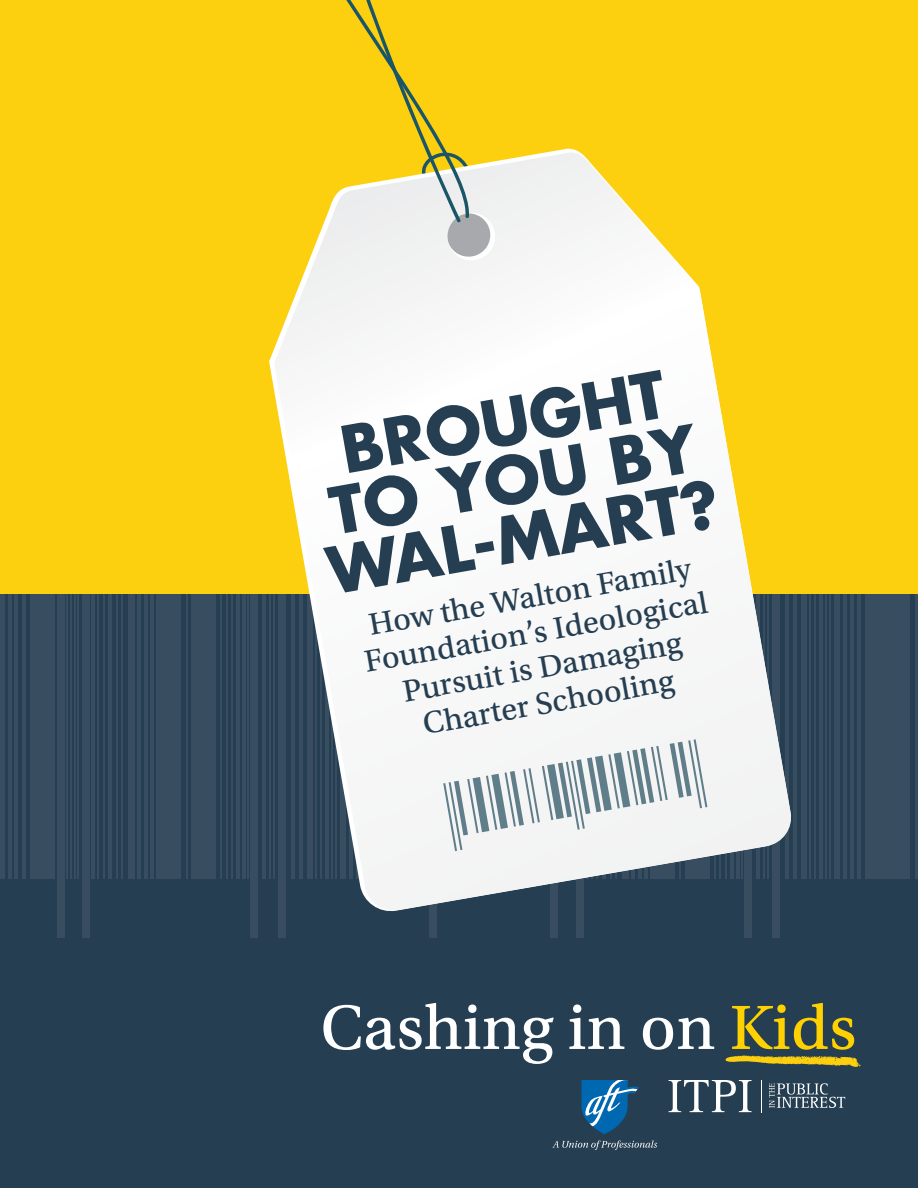
<style>
.page{position:relative;width:918px;height:1188px;background:#fff}
.page>*{position:absolute;margin:0;border:0;box-sizing:border-box;transform-origin:0 0}
.t1{font:66.15px "Utopia Std Capt";color:#fff}
.t2{font:700 63.15px/58.5px "Futura Std";color:#253e51;text-align:center}
.t3{font:32.25px/35.5px "Utopia Std Capt";color:#253e51;text-align:center}
.s1{color:#ffd100}
</style>
<div class="page">
<div style="left:0;top:471px;width:918px;height:717px;background:#253e51"></div>
<div style="left:30px;top:471px;width:25px;height:408px;background:#384d60"></div>
<div style="left:156px;top:471px;width:25px;height:408px;background:#384d60"></div>
<div style="left:191px;top:471px;width:25px;height:408px;background:#384d60"></div>
<hr style="left:108px;top:471px;width:4px;height:408px;background:#384d60">
<hr style="left:236px;top:471px;width:4px;height:408px;background:#384d60">
<hr style="left:242px;top:471px;width:4px;height:408px;background:#384d60">
<div style="left:129px;top:471px;width:6px;height:408px;background:#384d60"></div>
<hr style="left:8px;top:471px;width:4px;height:408px;background:#384d60">
<hr style="left:14px;top:471px;width:4px;height:408px;background:#384d60">
<hr style="left:22px;top:471px;width:4px;height:408px;background:#384d60">
<hr style="left:91px;top:471px;width:4px;height:408px;background:#384d60">
<hr style="left:262px;top:471px;width:4px;height:408px;background:#384d60">
<hr style="left:137px;top:471px;width:4px;height:408px;background:#384d60">
<hr style="left:144px;top:471px;width:4px;height:408px;background:#384d60">
<hr style="left:150px;top:471px;width:4px;height:408px;background:#384d60">
<hr style="left:0;top:471px;width:4px;height:408px;background:#384d60">
<hr style="left:98px;top:471px;width:1px;height:408px;background:#384d60">
<hr style="left:66px;top:471px;width:2px;height:408px;background:#384d60">
<hr style="left:70px;top:471px;width:2px;height:408px;background:#384d60">
<hr style="left:74px;top:471px;width:2px;height:408px;background:#384d60">
<hr style="left:77px;top:471px;width:2px;height:408px;background:#384d60">
<div style="left:57px;top:471px;width:7px;height:467px;background:#384d60"></div>
<div style="left:250px;top:471px;width:7px;height:467px;background:#384d60"></div>
<hr style="left:103px;top:471px;width:1px;height:408px;background:#384d60">
<hr style="left:116px;top:471px;width:2px;height:408px;background:#384d60">
<hr style="left:122px;top:471px;width:1px;height:408px;background:#384d60">
<hr style="left:247px;top:471px;width:2px;height:408px;background:#384d60">
<hr style="left:186px;top:471px;width:1px;height:408px;background:#384d60">
<hr style="left:220px;top:471px;width:2px;height:408px;background:#384d60">
<hr style="left:226px;top:471px;width:1px;height:408px;background:#384d60">
<hr style="left:231px;top:471px;width:2px;height:408px;background:#384d60">
<div style="left:82px;top:471px;width:8px;height:467px;background:#384d60"></div>
<div style="left:279px;top:471px;width:7px;height:467px;background:#384d60"></div>
<hr style="left:793px;top:471px;width:4px;height:408px;background:#384d60">
<div style="left:801px;top:471px;width:5px;height:408px;background:#384d60"></div>
<div style="left:430px;top:471px;width:7px;height:467px;background:#384d60"></div>
<div style="left:551px;top:471px;width:7px;height:467px;background:#384d60"></div>
<div style="left:744px;top:471px;width:7px;height:467px;background:#384d60"></div>
<hr style="left:809px;top:471px;width:2px;height:408px;background:#384d60">
<hr style="left:814px;top:471px;width:2px;height:408px;background:#384d60">
<div style="left:576px;top:471px;width:7px;height:467px;background:#384d60"></div>
<div style="left:773px;top:471px;width:7px;height:467px;background:#384d60"></div>
<div style="left:865px;top:471px;width:25px;height:408px;background:#384d60"></div>
<hr style="left:843px;top:471px;width:4px;height:408px;background:#384d60">
<hr style="left:850px;top:471px;width:3px;height:408px;background:#384d60">
<hr style="left:857px;top:471px;width:4px;height:408px;background:#384d60">
<div style="left:834px;top:471px;width:5px;height:408px;background:#384d60"></div>
<hr style="left:819px;top:471px;width:4px;height:408px;background:#384d60">
<hr style="left:825px;top:471px;width:2px;height:408px;background:#384d60">
<hr style="left:829px;top:471px;width:2px;height:408px;background:#384d60">
<div style="left:890px;top:471px;width:20px;height:408px;background:#384d60"></div>
<hr style="left:916px;top:471px;width:2px;height:408px;background:#384d60">
<svg style="left:725px;top:1055px;width:136px;height:12px"></svg>
<svg style="left:769px;top:1083px;width:76px;height:25px"></svg>
<svg style="left:669px;top:1080px;width:83px;height:32px"></svg>
<hr style="left:761px;top:1080px;width:1px;height:32px;background:#fff">
<svg style="left:552px;top:1140px;width:105px;height:10px"></svg>
<svg style="left:581px;top:1080px;width:58px;height:54px"></svg>
<div style="left:0;top:0;width:918px;height:594px;background:#fccf0f"></div>
<svg style="left:274px;top:152px;width:517px;height:761px"></svg>
<svg style="left:288px;top:218px;width:181px;height:5px"></svg>
<svg style="left:274px;top:0;width:195px;height:218px"></svg>
<svg style="left:443px;top:739px;width:264px;height:112px;background:#d4dadd"></svg>
<h2 class="t2" style="left:303px;top:427px;width:398px;rotate:-10deg">BROUGHT<br>TO YOU BY<br>WAL-MART?</h2>
<p class="t3" style="left:356px;top:610px;width:350px;rotate:-10deg">How the Walton Family<br>Foundation’s Ideological<br>Pursuit is Damaging<br>Charter Schooling</p>
<h1 class="t1" style="left:320px;top:992px;width:538px">Cashing in on <span class="s1">Kids</span></h1>
</div>
